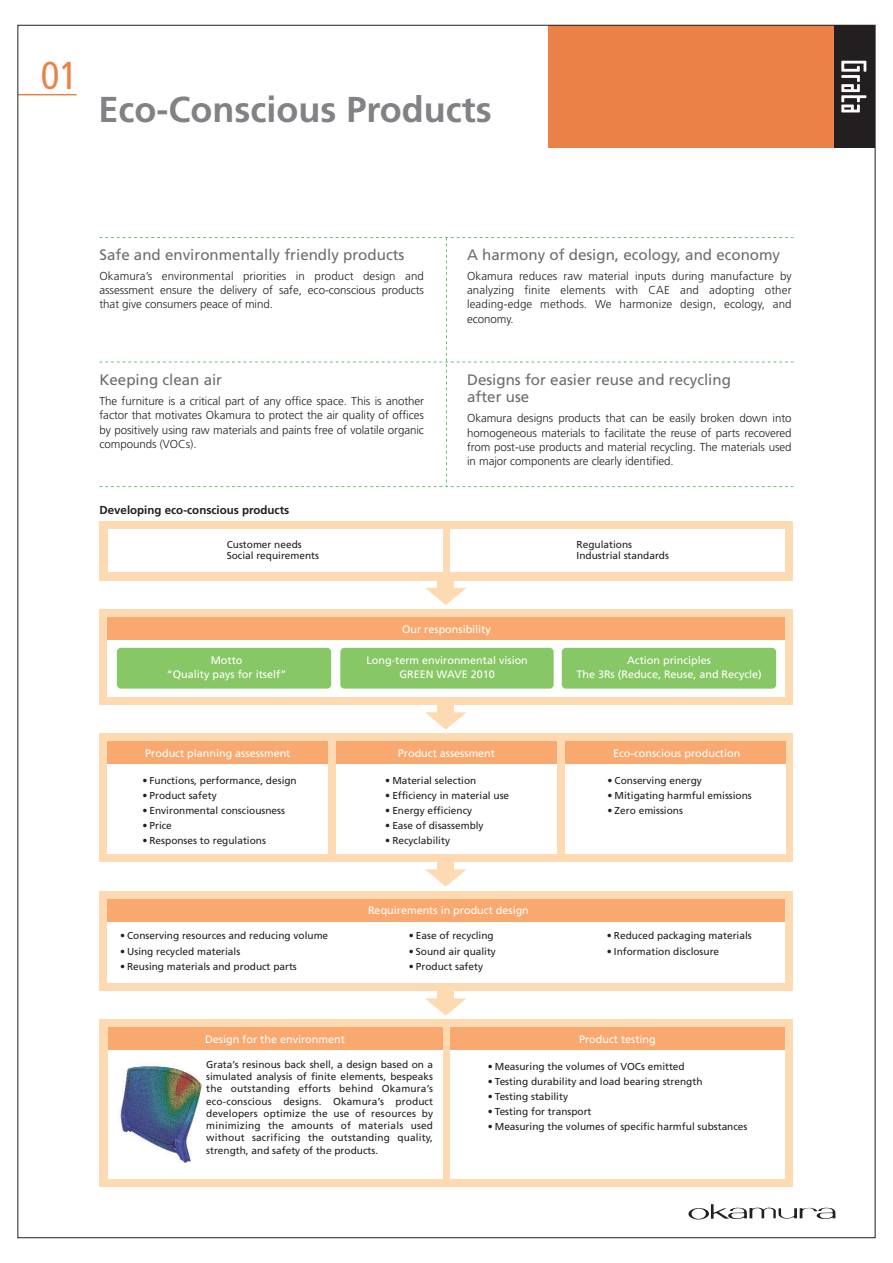
<style>
.page{position:relative;width:893px;height:1263px;background:#fff}
.page>*{position:absolute;margin:0;border:0;box-sizing:border-box;transform-origin:0 0}
.t1{font:condensed 38.85px "Frutiger";color:#ea8146}
.t2{font:700 36px "Frutiger";color:#808285}
.t3{font:15.15px/17.2px "Frutiger";color:#6c6d70}
.t4{font:300 11.55px/14.4px "Frutiger";letter-spacing:-.005em;color:#231f20;text-align:justify}
.t5{font:700 11.55px "Frutiger";color:#231f20}
.t6{font:10.8px/14.4px "Frutiger";color:#fff;text-align:center}
.t7{font:10.05px/12.3px "Frutiger";color:#231f20}
</style>
<div class="page">
<hr style="left:18px;top:94px;width:59px;height:1px;background:#ea8146">
<div style="left:549px;top:25px;width:326px;height:123px;background:#ea8146"></div>
<div style="left:834px;top:25px;width:41px;height:123px;background:#231f20"></div>
<svg style="left:841px;top:61px;width:25px;height:51px"></svg>
<svg style="left:688px;top:1204px;width:148px;height:16px"></svg>
<svg style="left:99px;top:237px;width:694px;height:250px"></svg>
<div style="left:99px;top:891px;width:694px;height:100px;background:#fedab3"></div>
<div style="left:99px;top:609px;width:694px;height:96px;background:#fedab3"></div>
<div style="left:108px;top:617px;width:677px;height:80px;background:#fff"></div>
<div style="left:99px;top:733px;width:694px;height:129px;background:#fedab3"></div>
<div style="left:108px;top:742px;width:220px;height:112px;background:#fff"></div>
<div style="left:336px;top:742px;width:221px;height:112px;background:#fff"></div>
<div style="left:565px;top:742px;width:220px;height:112px;background:#fff"></div>
<div style="left:108px;top:742px;width:220px;height:22px;background:#f9a86f"></div>
<div style="left:336px;top:742px;width:221px;height:22px;background:#f9a86f"></div>
<div style="left:565px;top:742px;width:220px;height:22px;background:#f9a86f"></div>
<div style="left:108px;top:617px;width:677px;height:23px;background:#f9a86f"></div>
<div style="left:108px;top:899px;width:677px;height:83px;background:#fff"></div>
<div style="left:108px;top:899px;width:677px;height:22px;background:#f9a86f"></div>
<div style="left:99px;top:1019px;width:694px;height:168px;background:#fedab3"></div>
<div style="left:108px;top:1027px;width:334px;height:151px;background:#fff"></div>
<div style="left:451px;top:1027px;width:334px;height:151px;background:#fff"></div>
<div style="left:99px;top:521px;width:694px;height:59px;background:#fedab3"></div>
<div style="left:108px;top:529px;width:334px;height:43px;background:#fff"></div>
<div style="left:451px;top:529px;width:334px;height:43px;background:#fff"></div>
<div style="left:108px;top:1027px;width:334px;height:23px;background:#f9a86f"></div>
<div style="left:451px;top:1027px;width:334px;height:23px;background:#f9a86f"></div>
<svg style="left:425px;top:712px;width:41px;height:17px"></svg>
<div style="left:438px;top:702px;width:16px;height:13px;background:#fedab3"></div>
<svg style="left:425px;top:588px;width:41px;height:17px"></svg>
<div style="left:438px;top:578px;width:16px;height:12px;background:#fedab3"></div>
<svg style="left:425px;top:869px;width:41px;height:18px"></svg>
<div style="left:438px;top:860px;width:16px;height:12px;background:#fedab3"></div>
<svg style="left:425px;top:998px;width:41px;height:17px"></svg>
<div style="left:438px;top:988px;width:16px;height:13px;background:#fedab3"></div>
<div style="left:117px;top:648px;width:214px;height:41px;background:#87c765;border-radius:4px"></div>
<div style="left:340px;top:648px;width:214px;height:41px;background:#87c765;border-radius:4px"></div>
<div style="left:562px;top:648px;width:214px;height:41px;background:#87c765;border-radius:4px"></div>
<img style="left:120px;top:1066px;width:82px;height:97px">
<h1 class="t1" style="left:41px;top:53px;width:39px">01</h1>
<h2 class="t2" style="left:99px;top:88px;width:395px">Eco-Conscious Products</h2>
<h3 class="t3" style="left:99px;top:245px;width:306px">Safe and environmentally friendly products</h3>
<p class="t4" style="left:99px;top:268px;width:326px">Okamura’s environmental priorities in product design and assessment ensure the delivery of safe, eco-conscious products that give consumers peace of mind.</p>
<h3 class="t3" style="left:467px;top:245px;width:315px">A harmony of design, ecology, and economy</h3>
<p class="t4" style="left:467px;top:268px;width:326px">Okamura reduces raw material inputs during manufacture by analyzing finite elements with CAE and adopting other leading-edge methods. We harmonize design, ecology, and economy.</p>
<h3 class="t3" style="left:99px;top:371px;width:124px">Keeping clean air</h3>
<p class="t4" style="left:99px;top:394px;width:326px">The furniture is a critical part of any office space. This is another factor that motivates Okamura to protect the air quality of offices by positively using raw materials and paints free of volatile organic compounds (VOCs).</p>
<h3 class="t3" style="left:467px;top:371px;width:265px">Designs for easier reuse and recycling after use</h3>
<p class="t4" style="left:467px;top:411px;width:326px">Okamura designs products that can be easily broken down into homogeneous materials to facilitate the reuse of parts recovered from post-use products and material recycling. The materials used in major components are clearly identified.</p>
<p class="t5" style="left:99px;top:503px;width:191px">Developing eco-conscious products</p>
<p class="t7" style="left:227px;top:538px;width:94px;line-height:11.6px">Customer needs<br>Social requirements</p>
<p class="t7" style="left:577px;top:538px;width:94px;line-height:11.6px">Regulations<br>Industrial standards</p>
<p class="t6" style="left:402px;top:621px;width:90px">Our responsibility</p>
<p class="t6" style="left:167px;top:653px;width:121px">Motto<br>“Quality pays for itself”</p>
<p class="t6" style="left:576px;top:653px;width:187px">Action principles<br>The 3Rs (Reduce, Reuse, and Recycle)</p>
<p class="t6" style="left:366px;top:653px;width:163px">Long-term environmental vision<br>GREEN WAVE 2010</p>
<p class="t6" style="left:145px;top:746px;width:147px">Product planning assessment</p>
<p class="t6" style="left:398px;top:746px;width:99px">Product assessment</p>
<p class="t7" style="left:142px;top:774px;width:156px">• Functions, performance, design</p>
<p class="t7" style="left:142px;top:789px;width:76px">• Product safety</p>
<p class="t7" style="left:142px;top:804px;width:144px">• Environmental consciousness</p>
<p class="t7" style="left:142px;top:819px;width:31px">• Price</p>
<p class="t7" style="left:142px;top:834px;width:125px">• Responses to regulations</p>
<p class="t7" style="left:120px;top:930px;width:210px">• Conserving resources and reducing volume</p>
<p class="t7" style="left:120px;top:945px;width:122px">• Using recycled materials</p>
<p class="t7" style="left:120px;top:960px;width:178px">• Reusing materials and product parts</p>
<p class="t7" style="left:385px;top:774px;width:93px">• Material selection</p>
<p class="t7" style="left:385px;top:789px;width:125px">• Efficiency in material use</p>
<p class="t7" style="left:385px;top:804px;width:88px">• Energy efficiency</p>
<p class="t7" style="left:385px;top:819px;width:100px">• Ease of disassembly</p>
<p class="t7" style="left:385px;top:834px;width:66px">• Recyclability</p>
<p class="t6" style="left:368px;top:903px;width:162px">Requirements in product design</p>
<p class="t7" style="left:409px;top:930px;width:86px">• Ease of recycling</p>
<p class="t7" style="left:409px;top:945px;width:89px">• Sound air quality</p>
<p class="t7" style="left:409px;top:960px;width:76px">• Product safety</p>
<p class="t6" style="left:613px;top:746px;width:129px">Eco-conscious production</p>
<p class="t7" style="left:608px;top:774px;width:96px">• Conserving energy</p>
<p class="t7" style="left:608px;top:789px;width:146px">• Mitigating harmful emissions</p>
<p class="t7" style="left:608px;top:804px;width:77px">• Zero emissions</p>
<p class="t7" style="left:607px;top:930px;width:146px">• Reduced packaging materials</p>
<p class="t7" style="left:607px;top:945px;width:114px">• Information disclosure</p>
<p class="t6" style="left:205px;top:1032px;width:141px">Design for the environment</p>
<p class="t6" style="left:579px;top:1032px;width:78px">Product testing</p>
<p class="t7" style="left:206px;top:1058px;width:228px;text-align:justify">Grata’s resinous back shell, a design based on a simulated analysis of finite elements, bespeaks the outstanding efforts behind Okamura’s eco-conscious designs. Okamura’s product developers optimize the use of resources by minimizing the amounts of materials used without sacrificing the outstanding quality, strength, and safety of the products.</p>
<p class="t7" style="left:488px;top:1060px;width:198px">• Measuring the volumes of VOCs emitted</p>
<p class="t7" style="left:488px;top:1075px;width:216px">• Testing durability and load bearing strength</p>
<p class="t7" style="left:488px;top:1090px;width:82px">• Testing stability</p>
<p class="t7" style="left:488px;top:1105px;width:105px">• Testing for transport</p>
<p class="t7" style="left:488px;top:1120px;width:261px">• Measuring the volumes of specific harmful substances</p>
</div>
